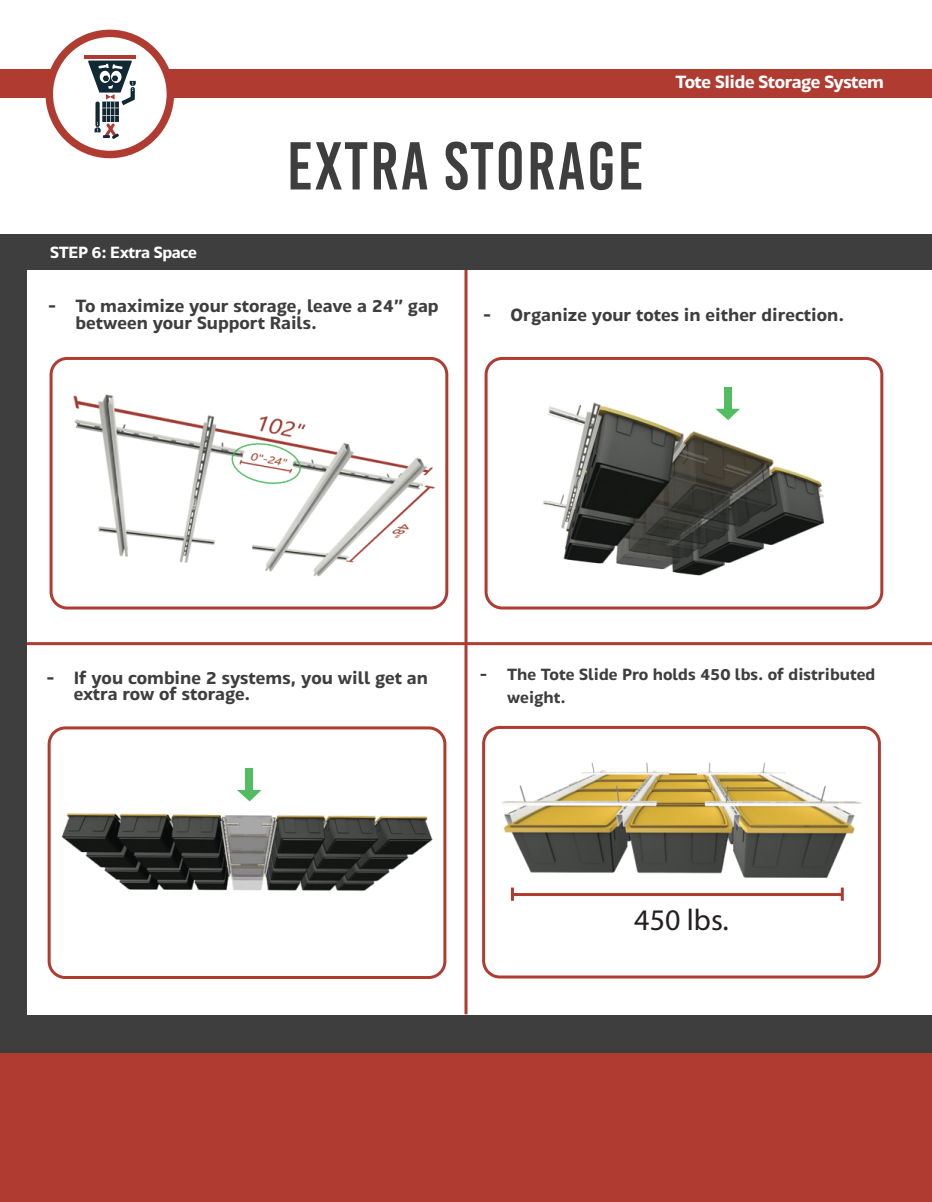
<style>
.page{position:relative;width:932px;height:1202px;background:#fff}
.page>*{position:absolute;margin:0;border:0;box-sizing:border-box;transform-origin:0 0}
.t1{font:67.5px "Bebas Kai";letter-spacing:.03em;color:#3e3e3f}
.t2{font:30px "Myriad Pro";color:#231f20}
.t3{font:600 18px/16.5px "Maiden";color:#3e3e3f}
.t4{font:600 18px "Maiden";letter-spacing:-.025em;color:#fff}
.t5{font:600 16.5px/22.5px "Maiden";color:#3e3e3f}
.t6{font:600 16.5px "Maiden";letter-spacing:-.025em;color:#fff}
</style>
<div class="page">
<div style="left:0;top:69px;width:932px;height:28px;background:#b03b31"></div>
<div style="left:49px;top:33px;width:121px;height:121px;background:#fff;border-radius:50%"></div>
<div style="left:45px;top:30px;width:129px;height:128px;border:8px solid #b03b31;border-radius:50%"></div>
<hr style="left:84px;top:56px;width:52px;height:3px;background:#af3a31">
<svg style="left:88px;top:61px;width:48px;height:78px"></svg>
<div style="left:0;top:1052px;width:932px;height:150px;background:#b03b31"></div>
<img style="left:486px;top:727px;width:393px;height:174px">
<div style="left:482px;top:726px;width:398px;height:252px;border:3px solid #b03b31;border-radius:16px"></div>
<svg style="left:511px;top:887px;width:3px;height:13px"></svg>
<svg style="left:840px;top:887px;width:3px;height:13px"></svg>
<hr style="left:512px;top:893px;width:330px;height:3px;background:#b03b31">
<img style="left:61px;top:768px;width:372px;height:123px">
<div style="left:48px;top:726px;width:398px;height:253px;border:3px solid #b03b31;border-radius:16px"></div>
<div style="left:246px;top:768px;width:7px;height:22px;background:#51bd60"></div>
<svg style="left:237px;top:790px;width:24px;height:11px"></svg>
<img style="left:488px;top:359px;width:393px;height:249px">
<div style="left:484px;top:357px;width:399px;height:252px;border:3px solid #b03b31;border-radius:16px"></div>
<div style="left:724px;top:387px;width:7px;height:22px;background:#51bd60"></div>
<svg style="left:715px;top:409px;width:25px;height:11px"></svg>
<img style="left:51px;top:359px;width:396px;height:249px">
<div style="left:50px;top:357px;width:398px;height:252px;border:3px solid #b03b31;border-radius:16px"></div>
<svg style="left:231px;top:443px;width:70px;height:41px"></svg>
<hr style="left:464px;top:266px;width:3px;height:748px;background:#b03b31">
<hr style="left:0;top:642px;width:932px;height:3px;background:#b03b31">
<div style="left:0;top:234px;width:932px;height:36px;background:#3e3e3f"></div>
<div style="left:0;top:1015px;width:932px;height:37px;background:#3e3e3f"></div>
<div style="left:0;top:270px;width:27px;height:745px;background:#3e3e3f"></div>
<p class="t6" style="left:50px;top:242px;width:148px">STEP 6: Extra Space</p>
<h1 class="t1" style="left:287px;top:130px;width:358px">EXTRA STORAGE</h1>
<p class="t4" style="left:675px;top:70px;width:210px">Tote SIide Storage System</p>
<p class="t3" style="left:76px;top:297px;width:364px;text-indent:-27px">- To maximize your storage, leave a 24” gap between your Support Rails.</p>
<p class="t3" style="left:483px;top:306px;width:362px">- Organize your totes in either direction.</p>
<p class="t3" style="left:74px;top:668px;width:356px;text-indent:-27px">- If you combine 2 systems, you will get an extra row of storage.</p>
<p class="t5" style="left:507px;top:663px;width:370px;text-indent:-27px">- The Tote Slide Pro holds 450 lbs. of distributed weight.</p>
<h2 class="t2" style="left:634px;top:901px;width:96px">450 lbs.</h2>
</div>
